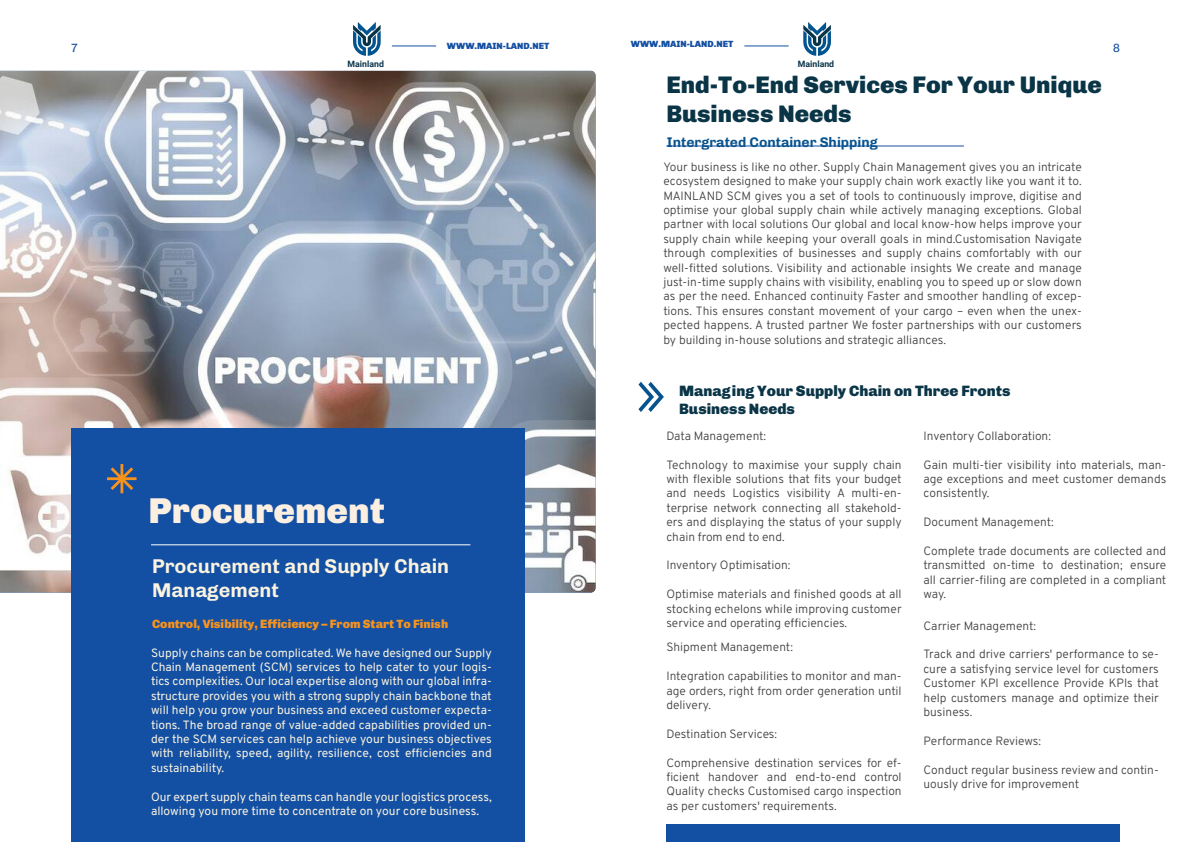
<style>
.page{position:relative;width:1191px;height:842px;background:#fff}
.page>*{position:absolute;margin:0;border:0;box-sizing:border-box;transform-origin:0 0}
.H_36{font:900 36px "Chivo";color:#fbefe2}
.H_36-2{font:900 24px/28.8px "Chivo";color:#0a3547}
.H_Bold_20{font:700 20px "Chivo";color:#fbf3e0}
.H_36-3{font:900 15px "Chivo";color:#0a3547}
.BT_Bold_14{font:700 14px "Chivo";color:#07538e}
.BT_12{font:300 12px/14.4px "Overpass";color:#3e3e3f;text-align:justify}
.BT_12-2{font:12px/14.4px "Overpass";color:#fbf3e0;text-align:justify}
.H_36-4{font:900 12px "Chivo";color:#f7931d}
.t1{font:12px "Chivo";color:#134fa2}
.t2{font:900 9px "Chivo";color:#134fa2}
.t3{font:700 8.7px "Roboto";color:#093448}
</style>
<div class="page">
<hr style="left:392px;top:45px;width:44px;height:1px;background:#134fa2">
<hr style="left:744px;top:45px;width:44px;height:1px;background:#134fa2">
<svg style="left:803px;top:22px;width:28px;height:34px"></svg>
<svg style="left:353px;top:22px;width:28px;height:34px"></svg>
<img style="left:0;top:71px;width:595px;height:521px">
<div style="left:71px;top:428px;width:453px;height:414px;background:#1350a3"></div>
<div style="left:666px;top:824px;width:454px;height:18px;background:#1350a3"></div>
<hr style="left:107px;top:477px;width:29px;height:3px;background:#f7931d">
<hr style="left:120px;top:464px;width:3px;height:29px;background:#f7931d">
<svg style="left:108px;top:465px;width:27px;height:27px"></svg>
<svg style="left:638px;top:382px;width:26px;height:30px"></svg>
<hr style="left:151px;top:544px;width:319px;height:1px;background:#fff">
<hr style="left:666px;top:145px;width:298px;height:1px;background:#134fa2">
<p class="t2" style="left:447px;top:39px;width:104px">WWW.MAIN-LAND.NET</p>
<p class="t2" style="left:631px;top:37px;width:104px">WWW.MAIN-LAND.NET</p>
<p class="t1" style="left:71px;top:39px;width:9px">7</p>
<p class="t1" style="left:1112px;top:39px;width:9px">8</p>
<p class="t3" style="left:348px;top:58px;width:38px">Mainland</p>
<p class="t3" style="left:798px;top:58px;width:38px">Mainland</p>
<p class="H_36-2" style="left:666px;top:70px;width:437px">End-To-End Services For Your Unique<br>Business Needs</p>
<p class="BT_Bold_14" style="left:666px;top:133px;width:213px">Intergrated Container Shipping</p>
<p class="BT_12" style="left:663px;top:159px;width:420px">Your business is like no other. Supply Chain Management gives you an intricate ecosystem designed to make your supply chain work exactly like you want it to.<br>MAINLAND SCM gives you a set of tools to continuously improve, digitise and optimise your global supply chain while actively managing exceptions. Global partner with local solutions Our global and local know-how helps improve your supply chain while keeping your overall goals in mind.Customisation Navigate through complexities of businesses and supply chains comfortably with our well-fitted solutions. Visibility and actionable insights We create and manage just-in-time supply chains with visibility, enabling you to speed up or slow down as per the need. Enhanced continuity Faster and smoother handling of excep&shy;tions. This ensures constant movement of your cargo – even when the unex&shy;pected happens. A trusted partner We foster partnerships with our customers by building in-house solutions and strategic alliances.</p>
<p class="H_36" style="left:148px;top:483px;width:238px">Procurement</p>
<p class="H_Bold_20" style="left:152px;top:554px;width:298px">Procurement and Supply Chain</p>
<p class="H_Bold_20" style="left:152px;top:578px;width:128px">Management</p>
<p class="H_36-4" style="left:152px;top:615px;width:297px">Control, Visibility, Efficiency – From Start To Finish</p>
<p class="BT_12-2" style="left:151px;top:645px;width:342px">Supply chains can be complicated. We have designed our Supply Chain Management (SCM) services to help cater to your logis&shy;tics complexities. Our local expertise along with our global infra&shy;structure provides you with a strong supply chain backbone that will help you grow your business and exceed customer expecta&shy;tions. The broad range of value-added capabilities provided un&shy;der the SCM services can help achieve your business objectives with reliability, speed, agility, resilience, cost efficiencies and sustainability.</p>
<p class="BT_12-2" style="left:151px;top:789px;width:342px">Our expert supply chain teams can handle your logistics process, allowing you more time to concentrate on your core business.</p>
<p class="H_36-3" style="left:679px;top:379px;width:333px">Managing Your Supply Chain on Three Fronts</p>
<p class="H_36-3" style="left:679px;top:397px;width:117px">Business Needs</p>
<p class="BT_12" style="left:666px;top:428px;width:101px">Data Management:</p>
<p class="BT_12" style="left:666px;top:457px;width:237px">Technology to maximise your supply chain with flexible solutions that fits your budget and needs Logistics visibility A multi-en&shy;terprise network connecting all stakehold&shy;ers and displaying the status of your supply chain from end to end.</p>
<p class="BT_12" style="left:666px;top:558px;width:126px">Inventory Optimisation:</p>
<p class="BT_12" style="left:666px;top:586px;width:237px">Optimise materials and finished goods at all stocking echelons while improving customer service and operating efficiencies.</p>
<p class="BT_12" style="left:666px;top:639px;width:128px">Shipment Management:</p>
<p class="BT_12" style="left:666px;top:668px;width:237px">Integration capabilities to monitor and man&shy;age orders, right from order generation until delivery.</p>
<p class="BT_12" style="left:666px;top:726px;width:112px">Destination Services:</p>
<p class="BT_12" style="left:666px;top:755px;width:237px">Comprehensive destination services for ef&shy;ficient handover and end-to-end control Quality checks Customised cargo inspection as per customers' requirements.</p>
<p class="BT_12" style="left:923px;top:428px;width:129px">Inventory Collaboration:</p>
<p class="BT_12" style="left:923px;top:457px;width:244px">Gain multi-tier visibility into materials, man&shy;age exceptions and meet customer demands consistently.</p>
<p class="BT_12" style="left:923px;top:514px;width:132px">Document Management:</p>
<p class="BT_12" style="left:923px;top:543px;width:244px">Complete trade documents are collected and transmitted on-time to destination; ensure all carrier-filing are completed in a compliant way.</p>
<p class="BT_12" style="left:923px;top:618px;width:114px">Carrier Management:</p>
<p class="BT_12" style="left:923px;top:647px;width:237px">Track and drive carriers' performance to se&shy;cure a satisfying service level for customers Customer KPI excellence Provide KPIs that help customers manage and optimize their business.</p>
<p class="BT_12" style="left:923px;top:733px;width:119px">Performance Reviews:</p>
<p class="BT_12" style="left:923px;top:762px;width:237px">Conduct regular business review and contin&shy;uously drive for improvement</p>
</div>
